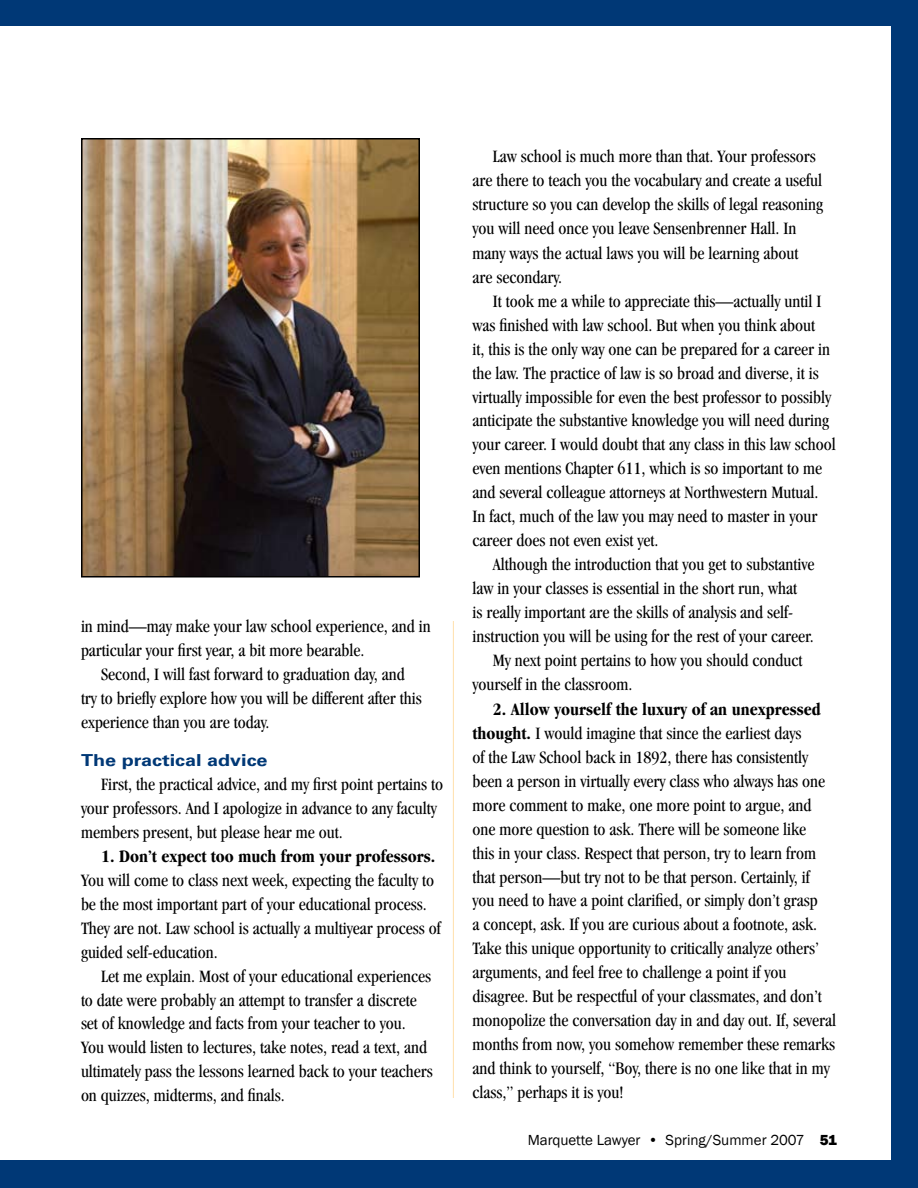
<style>
.page{position:relative;width:918px;height:1188px;background:#fff}
.page>*{position:absolute;margin:0;border:0;box-sizing:border-box;transform-origin:0 0}
.t1{font:condensed 18px/24px "Garamond";color:#000}
.t2{font:700 condensed 18px "Garamond";color:#000}
.t3{font:700 16.5px "Univers";color:#003876;scale:1.2 1}
.t4{font:15px "Franklin Gothic";color:#000}
.s1{font-weight:700}
.s2{font-weight:800}
</style>
<div class="page">
<div style="left:0;top:0;width:918px;height:26px;background:#003876"></div>
<div style="left:0;top:1160px;width:918px;height:28px;background:#003876"></div>
<div style="left:892px;top:0;width:26px;height:1188px;background:#003876"></div>
<img style="left:84px;top:141px;width:333px;height:434px">
<div style="left:81px;top:138px;width:339px;height:440px;border:2px solid #000"></div>
<hr style="left:453px;top:621px;width:1px;height:477px;background:#ffe0ab">
<p class="t1" style="left:81px;top:614px;width:351px">in mind—may make your law school experience, and in particular your first year, a bit more bearable.</p>
<p class="t1" style="left:81px;top:662px;width:342px;text-indent:20px">Second, I will fast forward to graduation day, and try to briefly explore how you will be different after this experience than you are today.</p>
<p class="t3" style="left:81px;top:750px;width:157px">The practical advice</p>
<p class="t1" style="left:81px;top:772px;width:364px;text-indent:20px">First, the practical advice, and my first point pertains to your professors. And I apologize in advance to any faculty members present, but please hear me out.</p>
<p class="t2" style="left:101px;top:846px;width:336px">1. Don’t expect too much from your professors.</p>
<p class="t1" style="left:81px;top:868px;width:361px">You will come to class next week, expecting the faculty to be the most important part of your educational process.<br>They are not. Law school is actually a multiyear process of guided self-education.</p>
<p class="t1" style="left:81px;top:964px;width:353px;text-indent:20px">Let me explain. Most of your educational experiences to date were probably an attempt to transfer a discrete set of knowledge and facts from your teacher to you.<br>You would listen to lectures, take notes, read a text, and ultimately pass the lessons learned back to your teachers on quizzes, midterms, and finals.</p>
<p class="t1" style="left:472px;top:145px;width:352px;text-indent:20px">Law school is much more than that. Your professors are there to teach you the vocabulary and create a useful structure so you can develop the skills of legal reasoning you will need once you leave Sensenbrenner Hall. In many ways the actual laws you will be learning about<br>are secondary.</p>
<p class="t1" style="left:473px;top:289px;width:365px;text-indent:20px">It took me a while to appreciate this—actually until I was finished with law school. But when you think about<br>it, this is the only way one can be prepared for a career in the law. The practice of law is so broad and diverse, it is virtually impossible for even the best professor to possibly anticipate the substantive knowledge you will need during your career. I would doubt that any class in this law school even mentions Chapter 611, which is so important to me and several colleague attorneys at Northwestern Mutual.<br>In fact, much of the law you may need to master in your career does not even exist yet.</p>
<p class="t1" style="left:493px;top:553px;width:323px">Although the introduction that you get to substantive</p>
<p class="t1" style="left:473px;top:577px;width:326px">law in your classes is essential in the short run, what</p>
<p class="t1" style="left:473px;top:601px;width:322px">is really important are the skills of analysis and self-</p>
<p class="t1" style="left:473px;top:625px;width:343px">instruction you will be using for the rest of your career.</p>
<p class="t1" style="left:493px;top:649px;width:311px">My next point pertains to how you should conduct</p>
<p class="t1" style="left:473px;top:673px;width:161px">yourself in the classroom.</p>
<p class="t1" style="left:472px;top:697px;width:365px;text-indent:20px"><span class="s1">2. Allow yourself the luxury of an unexpressed thought.</span> I would imagine that since the earliest days<br>of the Law School back in 1892, there has consistently been a person in virtually every class who always has one more comment to make, one more point to argue, and one more question to ask. There will be someone like<br>this in your class. Respect that person, try to learn from that person—but try not to be that person. Certainly, if you need to have a point clarified, or simply don’t grasp<br>a concept, ask. If you are curious about a footnote, ask.<br>Take this unique opportunity to critically analyze others’ arguments, and feel free to challenge a point if you disagree. But be respectful of your classmates, and don’t monopolize the conversation day in and day out. If, several months from now, you somehow remember these remarks and think to yourself, “Boy, there is no one like that in my class,” perhaps it is you!</p>
<p class="t4" style="left:528px;top:1130px;width:311px">Marquette Lawyer • Spring/Summer 2007 <span class="s2">51</span></p>
</div>
